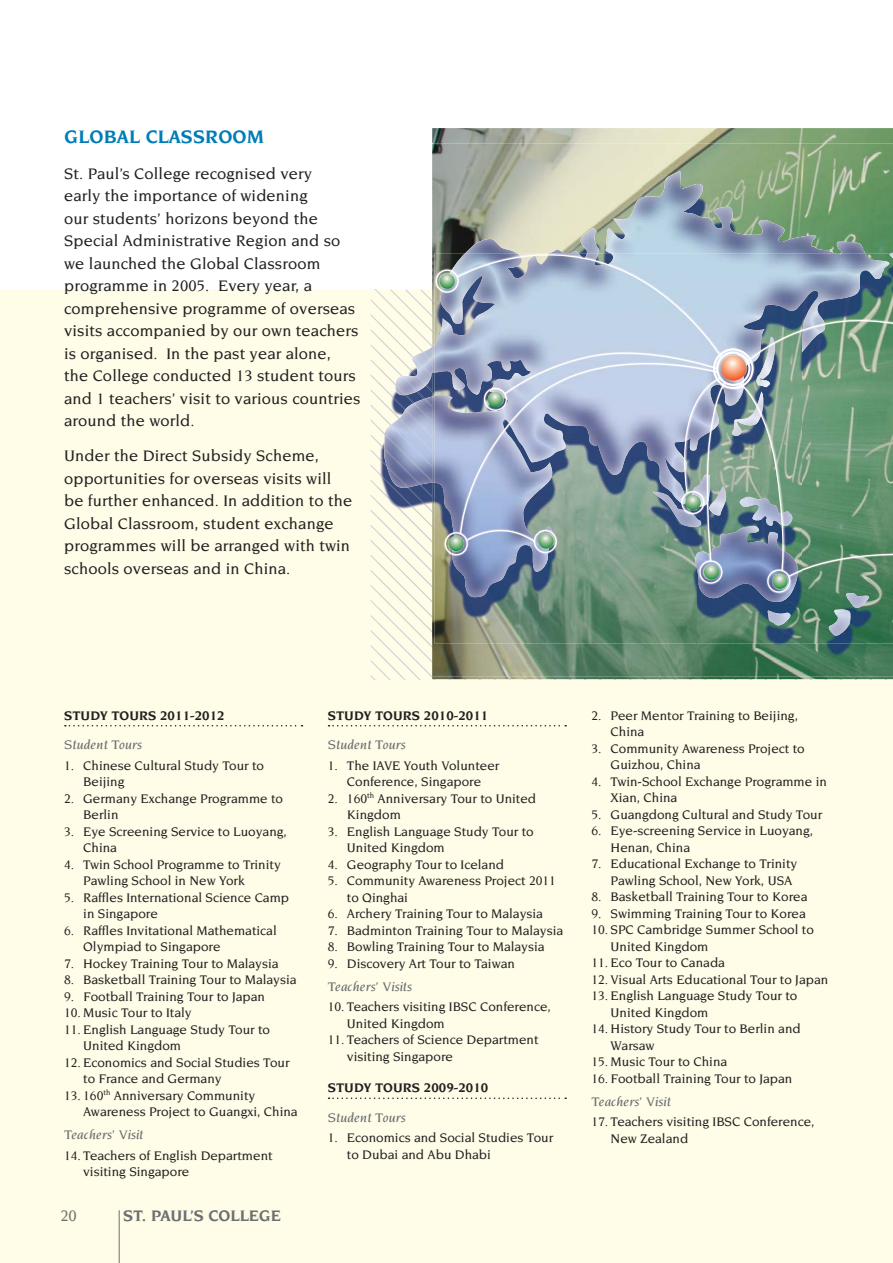
<style>
.page{position:relative;width:893px;height:1263px;background:#fff}
.page>*{position:absolute;margin:0;border:0;box-sizing:border-box;transform-origin:0 0}
.t1{font:700 19.5px "Novarese";letter-spacing:.01em;color:#007db6}
.t2{font:500 16.5px/22.5px "Novarese";letter-spacing:.01em;color:#231f20}
.t3{font:700 16.5px "Novarese";color:#6d6e70}
.t4{font:500 16.5px "Novarese";color:#6d6e70}
.t5{font:500 13.5px/16.5px "Novarese";color:#231f20}
.t6{font:italic 500 13.5px "Novarese";color:#6d6e70;scale:1.1 1}
.t7{font:italic 700 13.5px "Novarese";color:#231f20}
</style>
<div class="page">
<div style="left:0;top:290px;width:893px;height:973px;background:#fffde8"></div>
<img style="left:432px;top:128px;width:461px;height:551px">
<img style="left:379px;top:290px;width:53px;height:387px">
<img style="left:432px;top:144px;width:210px;height:28px">
<img style="left:642px;top:144px;width:251px;height:107px">
<img style="left:822px;top:250px;width:71px;height:3px">
<img style="left:432px;top:373px;width:2px;height:90px">
<img style="left:432px;top:463px;width:52px;height:214px">
<img style="left:484px;top:644px;width:409px;height:33px">
<img style="left:384px;top:396px;width:48px;height:3px">
<img style="left:384px;top:399px;width:48px;height:89px">
<img style="left:395px;top:347px;width:37px;height:48px">
<img style="left:432px;top:172px;width:259px;height:201px">
<img style="left:434px;top:499px;width:105px;height:145px">
<img style="left:802px;top:259px;width:91px;height:385px">
<img style="left:697px;top:499px;width:105px;height:145px">
<img style="left:539px;top:562px;width:158px;height:82px">
<img style="left:434px;top:253px;width:304px;height:246px">
<img style="left:738px;top:253px;width:101px;height:129px">
<img style="left:839px;top:253px;width:50px;height:50px">
<img style="left:443px;top:499px;width:111px;height:98px">
<svg style="left:889px;top:252px;width:4px;height:7px"></svg>
<img style="left:756px;top:372px;width:19px;height:10px">
<img style="left:732px;top:392px;width:6px;height:44px">
<img style="left:829px;top:625px;width:21px;height:11px">
<img style="left:695px;top:526px;width:43px;height:76px">
<svg style="left:704px;top:564px;width:15px;height:16px"></svg>
<svg style="left:721px;top:355px;width:25px;height:26px"></svg>
<svg style="left:448px;top:536px;width:16px;height:15px"></svg>
<svg style="left:439px;top:274px;width:16px;height:15px"></svg>
<div style="left:716px;top:352px;width:34px;height:34px;border:2px solid #fff;border-radius:50%"></div>
<div style="left:713px;top:349px;width:40px;height:40px;border:2px solid #fff;border-radius:50%"></div>
<div style="left:699px;top:560px;width:23px;height:24px;border:1px solid #fff;border-radius:50%"></div>
<div style="left:436px;top:270px;width:23px;height:23px;border:1px solid #fff;border-radius:50%"></div>
<div style="left:445px;top:532px;width:23px;height:23px;border:1px solid #fff;border-radius:50%"></div>
<svg style="left:746px;top:317px;width:147px;height:55px;background:#77998e"></svg>
<svg style="left:456px;top:240px;width:270px;height:322px;background:#9fb0c3"></svg>
<svg style="left:738px;top:382px;width:155px;height:243px;background:#69917f"></svg>
<hr style="left:119px;top:1210px;width:1px;height:53px;background:#6d6e70">
<svg style="left:65px;top:725px;width:237px;height:2px"></svg>
<svg style="left:328px;top:725px;width:238px;height:2px"></svg>
<svg style="left:328px;top:1098px;width:238px;height:1px"></svg>
<h1 class="t1" style="left:64px;top:129px;width:202px">GLOBAL CLASSROOM</h1>
<p class="t2" style="left:64px;top:163px;width:298px">St. Paul’s College recognised very<br>early the importance of widening<br>our students’ horizons beyond the Special Administrative Region and so we launched the Global Classroom programme in 2005. Every year, a comprehensive programme of overseas visits accompanied by our own teachers is organised. In the past year alone,<br>the College conducted 13 student tours and 1 teachers’ visit to various countries around the world.</p>
<p class="t2" style="left:64px;top:446px;width:290px">Under the Direct Subsidy Scheme, opportunities for overseas visits will be further enhanced. In addition to the Global Classroom, student exchange programmes will be arranged with twin schools overseas and in China.</p>
<p class="t7" style="left:64px;top:710px;width:162px">STUDY TOURS 2011-2012</p>
<p class="t6" style="left:64px;top:739px;width:72px">Student Tours</p>
<p class="t5" style="left:83px;top:758px;width:182px;text-indent:-19px">1. Chinese Cultural Study Tour to<br>Beijing</p>
<p class="t5" style="left:83px;top:791px;width:201px;text-indent:-19px">2. Germany Exchange Programme to<br>Berlin</p>
<p class="t5" style="left:83px;top:824px;width:205px;text-indent:-19px">3. Eye Screening Service to Luoyang,<br>China</p>
<p class="t5" style="left:83px;top:857px;width:199px;text-indent:-19px">4. Twin School Programme to Trinity<br>Pawling School in New York</p>
<p class="t5" style="left:83px;top:890px;width:207px;text-indent:-19px">5. Raffles International Science Camp in Singapore</p>
<p class="t5" style="left:83px;top:923px;width:195px;text-indent:-19px">6. Raffles Invitational Mathematical<br>Olympiad to Singapore</p>
<p class="t5" style="left:64px;top:956px;width:216px">7. Hockey Training Tour to Malaysia</p>
<p class="t5" style="left:64px;top:972px;width:234px">8. Basketball Training Tour to Malaysia</p>
<p class="t5" style="left:64px;top:989px;width:202px">9. Football Training Tour to Japan</p>
<p class="t5" style="left:64px;top:1005px;width:129px">10. Music Tour to Italy</p>
<p class="t5" style="left:83px;top:1022px;width:188px;text-indent:-19px">11. English Language Study Tour to<br>United Kingdom</p>
<p class="t5" style="left:83px;top:1055px;width:208px;text-indent:-19px">12. Economics and Social Studies Tour to France and Germany</p>
<p class="t5" style="left:83px;top:1088px;width:216px;text-indent:-19px">13. 160<sup>th</sup> Anniversary Community<br>Awareness Project to Guangxi, China</p>
<p class="t6" style="left:64px;top:1129px;width:74px">Teachers’ Visit</p>
<p class="t5" style="left:83px;top:1148px;width:191px;text-indent:-19px">14. Teachers of English Department visiting Singapore</p>
<p class="t4" style="left:60px;top:1209px;width:18px">20</p>
<p class="t3" style="left:123px;top:1209px;width:159px">ST. PAUL’S COLLEGE</p>
<p class="t7" style="left:328px;top:710px;width:162px">STUDY TOURS 2010-2011</p>
<p class="t6" style="left:328px;top:739px;width:72px">Student Tours</p>
<p class="t5" style="left:328px;top:758px;width:173px;text-align:center">1. The IAVE Youth Volunteer<br>Conference, Singapore</p>
<p class="t5" style="left:347px;top:791px;width:191px;text-indent:-19px">2. 160<sup>th</sup> Anniversary Tour to United<br>Kingdom</p>
<p class="t5" style="left:347px;top:824px;width:188px;text-indent:-19px">3. English Language Study Tour to<br>United Kingdom</p>
<p class="t5" style="left:328px;top:857px;width:178px">4. Geography Tour to Iceland</p>
<p class="t5" style="left:347px;top:873px;width:211px;text-indent:-19px">5. Community Awareness Project 2011 to Qinghai</p>
<p class="t5" style="left:328px;top:906px;width:217px">6. Archery Training Tour to Malaysia</p>
<p class="t5" style="left:328px;top:923px;width:237px">7. Badminton Training Tour to Malaysia</p>
<p class="t5" style="left:328px;top:939px;width:218px">8. Bowling Training Tour to Malaysia</p>
<p class="t5" style="left:328px;top:956px;width:189px">9. Discovery Art Tour to Taiwan</p>
<p class="t6" style="left:328px;top:981px;width:78px">Teachers’ Visits</p>
<p class="t5" style="left:347px;top:1000px;width:206px;text-indent:-19px">10. Teachers visiting IBSC Conference,<br>United Kingdom</p>
<p class="t5" style="left:347px;top:1033px;width:193px;text-indent:-19px">11. Teachers of Science Department visiting Singapore</p>
<p class="t7" style="left:328px;top:1082px;width:162px">STUDY TOURS 2009-2010</p>
<p class="t6" style="left:328px;top:1112px;width:72px">Student Tours</p>
<p class="t5" style="left:347px;top:1130px;width:208px;text-indent:-19px">1. Economics and Social Studies Tour to Dubai and Abu Dhabi</p>
<p class="t5" style="left:610px;top:708px;width:189px;text-indent:-19px">2. Peer Mentor Training to Beijing,<br>China</p>
<p class="t5" style="left:610px;top:741px;width:196px;text-indent:-19px">3. Community Awareness Project to<br>Guizhou, China</p>
<p class="t5" style="left:610px;top:774px;width:218px;text-indent:-19px">4. Twin-School Exchange Programme in<br>Xian, China</p>
<p class="t5" style="left:591px;top:807px;width:232px">5. Guangdong Cultural and Study Tour</p>
<p class="t5" style="left:610px;top:823px;width:204px;text-indent:-19px">6. Eye-screening Service in Luoyang,<br>Henan, China</p>
<p class="t5" style="left:610px;top:856px;width:188px;text-indent:-19px">7. Educational Exchange to Trinity<br>Pawling School, New York, USA</p>
<p class="t5" style="left:591px;top:889px;width:217px">8. Basketball Training Tour to Korea</p>
<p class="t5" style="left:591px;top:906px;width:216px">9. Swimming Training Tour to Korea</p>
<p class="t5" style="left:610px;top:922px;width:205px;text-indent:-19px">10. SPC Cambridge Summer School to<br>United Kingdom</p>
<p class="t5" style="left:591px;top:955px;width:135px">11. Eco Tour to Canada</p>
<p class="t5" style="left:591px;top:972px;width:238px">12. Visual Arts Educational Tour to Japan</p>
<p class="t5" style="left:610px;top:988px;width:188px;text-indent:-19px">13. English Language Study Tour to<br>United Kingdom</p>
<p class="t5" style="left:610px;top:1021px;width:192px;text-indent:-19px">14. History Study Tour to Berlin and<br>Warsaw</p>
<p class="t5" style="left:591px;top:1054px;width:137px">15. Music Tour to China</p>
<p class="t5" style="left:591px;top:1071px;width:202px">16. Football Training Tour to Japan</p>
<p class="t6" style="left:591px;top:1096px;width:74px">Teachers’ Visit</p>
<p class="t5" style="left:610px;top:1115px;width:206px;text-indent:-19px">17. Teachers visiting IBSC Conference,<br>New Zealand</p>
</div>
